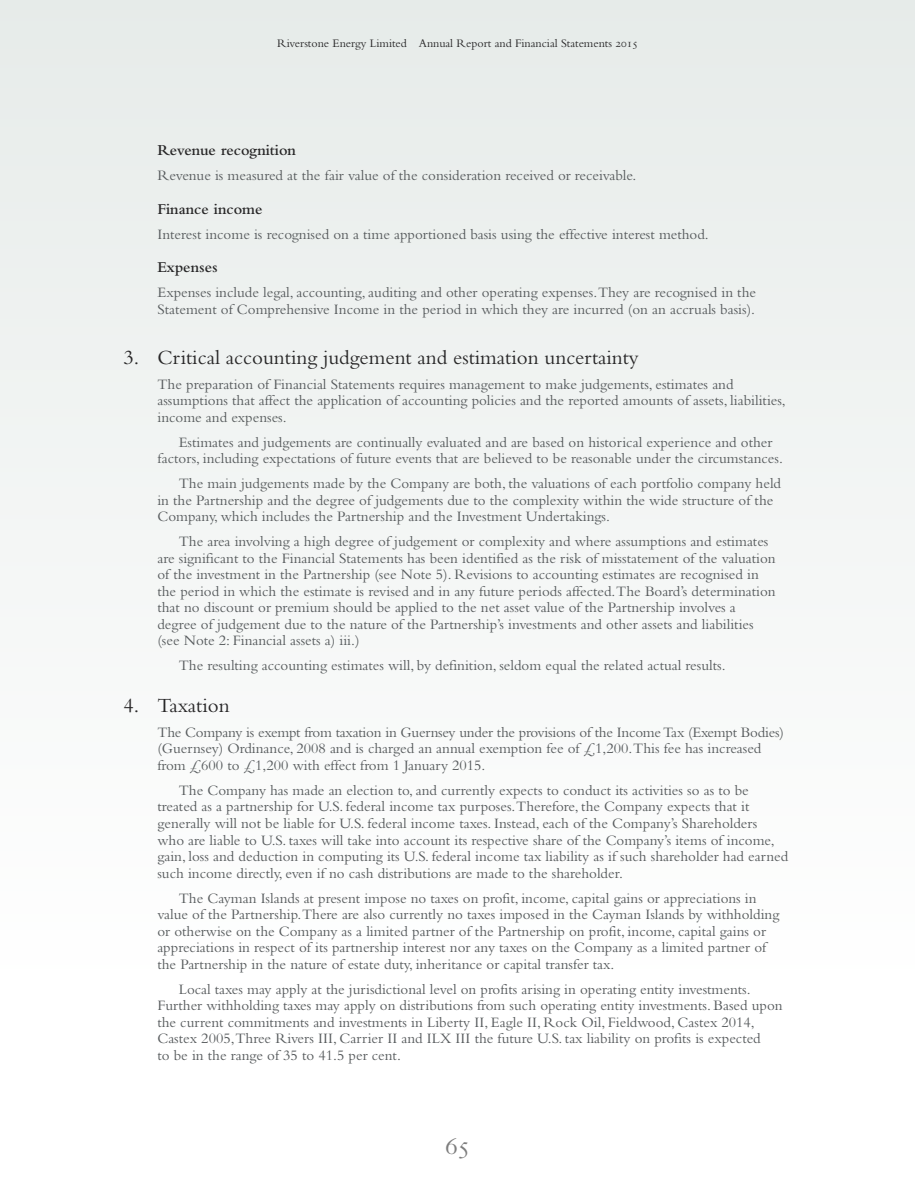
<style>
.page{position:relative;width:915px;height:1191px;background:#fff}
.page>*{position:absolute;margin:0;border:0;box-sizing:border-box;transform-origin:0 0}
.t1{font:21px "Bembo";color:#272627}
.t2{font:600 15.75px "Bembo";color:#272627}
.t3{font:15px/16.5px "Bembo";color:#575b5d}
.t4{font:12px "Bembo";color:#272627}
</style>
<div class="page">
<div style="left:0;top:0;width:914px;height:982px;background:#f3f5f4"></div>
<svg style="left:615px;top:42px;width:21px;height:7px"></svg>
<p class="t4" style="left:277px;top:39px;width:336px">Riverstone Energy Limited Annual Report and Financial Statements</p>
<p class="t2" style="left:157px;top:145px;width:140px">Revenue recognition</p>
<p class="t3" style="left:157px;top:169px;width:480px">Revenue is measured at the fair value of the consideration received or receivable.</p>
<p class="t2" style="left:157px;top:203px;width:107px">Finance income</p>
<p class="t3" style="left:157px;top:227px;width:552px">Interest income is recognised on a time apportioned basis using the effective interest method.</p>
<p class="t2" style="left:157px;top:262px;width:62px">Expenses</p>
<p class="t3" style="left:157px;top:286px;width:600px">Expenses include legal, accounting, auditing and other operating expenses.They are recognised in the<br>Statement of Comprehensive Income in the period in which they are incurred (on an accruals basis).</p>
<h1 class="t1" style="left:123px;top:350px;width:516px">3. Critical accounting judgement and estimation uncertainty</h1>
<p class="t3" style="left:157px;top:377px;width:629px">The preparation of Financial Statements requires management to make judgements, estimates and assumptions that affect the application of accounting policies and the reported amounts of assets, liabilities, income and expenses.</p>
<p class="t3" style="left:157px;top:435px;width:626px;text-indent:21px">Estimates and judgements are continually evaluated and are based on historical experience and other factors, including expectations of future events that are believed to be reasonable under the circumstances.</p>
<p class="t3" style="left:157px;top:477px;width:625px;text-indent:21px">The main judgements made by the Company are both, the valuations of each portfolio company held in the Partnership and the degree of judgements due to the complexity within the wide structure of the<br>Company, which includes the Partnership and the Investment Undertakings.</p>
<p class="t3" style="left:157px;top:535px;width:619px;text-indent:21px">The area involving a high degree of judgement or complexity and where assumptions and estimates are significant to the Financial Statements has been identified as the risk of misstatement of the valuation of the investment in the Partnership (see Note 5). Revisions to accounting estimates are recognised in the period in which the estimate is revised and in any future periods affected.The Board’s determination that no discount or premium should be applied to the net asset value of the Partnership involves a degree of judgement due to the nature of the Partnership’s investments and other assets and liabilities (see Note 2: Financial assets a) iii.)</p>
<p class="t3" style="left:179px;top:659px;width:548px">The resulting accounting estimates will, by definition, seldom equal the related actual results.</p>
<h1 class="t1" style="left:123px;top:698px;width:108px">4. Taxation</h1>
<p class="t3" style="left:157px;top:725px;width:628px">The Company is exempt from taxation in Guernsey under the provisions of the Income Tax (Exempt Bodies) (Guernsey) Ordinance, 2008 and is charged an annual exemption fee of £1,200.This fee has increased from £600 to £1,200 with effect from 1 January 2015.</p>
<p class="t3" style="left:157px;top:783px;width:632px;text-indent:21px">The Company has made an election to, and currently expects to conduct its activities so as to be treated as a partnership for U.S. federal income tax purposes.Therefore, the Company expects that it generally will not be liable for U.S. federal income taxes. Instead, each of the Company’s Shareholders<br>who are liable to U.S. taxes will take into account its respective share of the Company’s items of income, gain, loss and deduction in computing its U.S. federal income tax liability as if such shareholder had earned such income directly, even if no cash distributions are made to the shareholder.</p>
<p class="t3" style="left:157px;top:891px;width:623px;text-indent:21px">The Cayman Islands at present impose no taxes on profit, income, capital gains or appreciations in value of the Partnership.There are also currently no taxes imposed in the Cayman Islands by withholding or otherwise on the Company as a limited partner of the Partnership on profit, income, capital gains or appreciations in respect of its partnership interest nor any taxes on the Company as a limited partner of the Partnership in the nature of estate duty, inheritance or capital transfer tax.</p>
<p class="t3" style="left:157px;top:982px;width:626px;text-indent:21px">Local taxes may apply at the jurisdictional level on profits arising in operating entity investments.<br>Further withholding taxes may apply on distributions from such operating entity investments. Based upon the current commitments and investments in Liberty II, Eagle II, Rock Oil, Fieldwood, Castex 2014, Castex 2005,Three Rivers III, Carrier II and ILX III the future U.S. tax liability on profits is expected<br>to be in the range of 35 to 41.5 per cent.</p>
</div>
